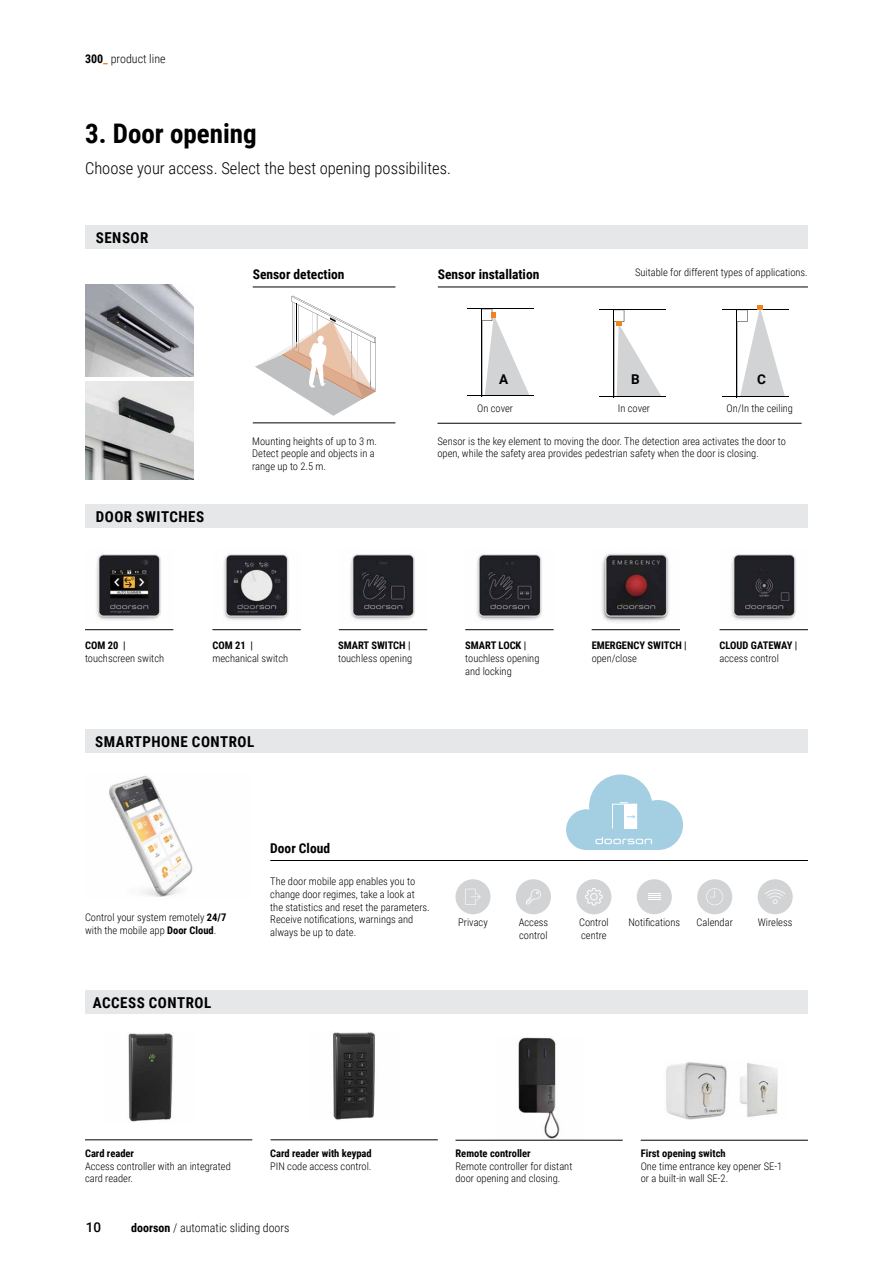
<style>
.page{position:relative;width:893px;height:1263px;background:#fff}
.page>*{position:absolute;margin:0;border:0;box-sizing:border-box;transform-origin:0 0}
.t1{font:700 27px "Roboto Condensed";color:#000}
.t2{font:300 16.5px "Roboto Condensed";color:#000}
.t3{font:700 15px "Roboto Condensed";letter-spacing:.035em;color:#000}
.t4{font:700 13.5px "Roboto Condensed";color:#000}
.t5{font:700 13.5px "Roboto";color:#000}
.t6{font:500 13.5px "Roboto";color:#000}
.t7{font:300 12px "Roboto Condensed";color:#000}
.t8{font:300 10.5px/12.6px "Roboto Condensed";color:#000}
.t9{font:700 10.5px/12.6px "Roboto Condensed";color:#000}
.s1{font-weight:700}
.s2{font-weight:700;color:#f58220}
.s3{font-weight:400}
.s4{font-weight:300}
</style>
<div class="page">
<div style="left:85px;top:504px;width:723px;height:24px;background:#e6e7e8"></div>
<div style="left:85px;top:729px;width:723px;height:24px;background:#e6e7e8"></div>
<div style="left:85px;top:990px;width:723px;height:23px;background:#e6e7e8"></div>
<img style="left:96px;top:554px;width:65px;height:66px">
<hr style="left:85px;top:629px;width:88px;height:1px;background:#000">
<hr style="left:212px;top:629px;width:89px;height:1px;background:#000">
<hr style="left:339px;top:629px;width:88px;height:1px;background:#000">
<hr style="left:465px;top:629px;width:89px;height:1px;background:#000">
<hr style="left:592px;top:629px;width:88px;height:1px;background:#000">
<hr style="left:720px;top:629px;width:88px;height:1px;background:#000">
<hr style="left:270px;top:860px;width:538px;height:1px;background:#000">
<img style="left:109px;top:776px;width:84px;height:121px">
<svg style="left:566px;top:774px;width:117px;height:76px"></svg>
<img style="left:128px;top:1033px;width:45px;height:89px">
<img style="left:333px;top:1032px;width:42px;height:88px">
<img style="left:518px;top:1037px;width:42px;height:102px">
<img style="left:666px;top:1062px;width:112px;height:58px">
<hr style="left:85px;top:1139px;width:167px;height:1px;background:#000">
<hr style="left:271px;top:1139px;width:167px;height:1px;background:#000">
<hr style="left:455px;top:1140px;width:168px;height:1px;background:#000">
<hr style="left:641px;top:1140px;width:167px;height:1px;background:#000">
<img style="left:85px;top:285px;width:109px;height:92px">
<img style="left:85px;top:382px;width:109px;height:97px">
<svg style="left:255px;top:296px;width:121px;height:120px"></svg>
<div style="left:455px;top:879px;width:35px;height:35px;background:#d1d3d4;border-radius:50%"></div>
<svg style="left:465px;top:889px;width:16px;height:16px"></svg>
<div style="left:516px;top:879px;width:35px;height:35px;background:#d1d3d4;border-radius:50%"></div>
<svg style="left:526px;top:889px;width:15px;height:15px"></svg>
<div style="left:576px;top:879px;width:35px;height:35px;background:#d1d3d4;border-radius:50%"></div>
<svg style="left:585px;top:888px;width:18px;height:17px"></svg>
<div style="left:637px;top:879px;width:35px;height:35px;background:#d1d3d4;border-radius:50%"></div>
<svg style="left:648px;top:893px;width:13px;height:7px"></svg>
<div style="left:697px;top:879px;width:35px;height:35px;background:#d1d3d4;border-radius:50%"></div>
<svg style="left:706px;top:888px;width:17px;height:17px"></svg>
<div style="left:758px;top:879px;width:35px;height:35px;background:#d1d3d4;border-radius:50%"></div>
<svg style="left:765px;top:889px;width:20px;height:15px"></svg>
<hr style="left:253px;top:287px;width:142px;height:1px;background:#000">
<hr style="left:253px;top:423px;width:142px;height:1px;background:#000">
<hr style="left:438px;top:287px;width:370px;height:1px;background:#000">
<hr style="left:437px;top:423px;width:365px;height:1px;background:#000">
<div style="left:85px;top:225px;width:723px;height:24px;background:#e6e7e8"></div>
<img style="left:223px;top:554px;width:66px;height:66px">
<img style="left:350px;top:554px;width:65px;height:66px">
<img style="left:476px;top:554px;width:66px;height:66px">
<img style="left:601px;top:553px;width:68px;height:70px">
<img style="left:731px;top:554px;width:65px;height:66px">
<svg style="left:481px;top:309px;width:48px;height:86px"></svg>
<hr style="left:467px;top:308px;width:67px;height:1px;background:#000">
<hr style="left:467px;top:395px;width:67px;height:1px;background:#000">
<hr style="left:599px;top:309px;width:67px;height:1px;background:#000">
<hr style="left:599px;top:396px;width:67px;height:1px;background:#000">
<svg style="left:613px;top:310px;width:48px;height:86px"></svg>
<hr style="left:723px;top:309px;width:66px;height:1px;background:#000">
<hr style="left:723px;top:396px;width:66px;height:1px;background:#000">
<svg style="left:736px;top:306px;width:49px;height:90px"></svg>
<p class="t7" style="left:85px;top:50px;width:82px"><span class="s1">300</span><span class="s2">_</span> product line</p>
<h1 class="t1" style="left:85px;top:115px;width:173px">3. Door opening</h1>
<h2 class="t2" style="left:85px;top:157px;width:367px">Choose your access. Select the best opening possibilites.</h2>
<h3 class="t3" style="left:96px;top:227px;width:54px">SENSOR</h3>
<h3 class="t3" style="left:96px;top:506px;width:110px">DOOR SWITCHES</h3>
<p class="t4" style="left:253px;top:264px;width:93px">Sensor detection</p>
<p class="t4" style="left:438px;top:264px;width:103px">Sensor installation</p>
<p class="t8" style="left:635px;top:266px;width:174px">Suitable for different types of applications.</p>
<p class="t5" style="left:499px;top:370px;width:11px">A</p>
<p class="t5" style="left:631px;top:370px;width:10px">B</p>
<p class="t5" style="left:757px;top:370px;width:10px">C</p>
<p class="t8" style="left:477px;top:401px;width:37px">On cover</p>
<p class="t8" style="left:618px;top:401px;width:34px">In cover</p>
<p class="t8" style="left:726px;top:401px;width:68px">On/In the ceiling</p>
<p class="t8" style="left:252px;top:434px;width:126px">Mounting heights of up to 3 m.<br>Detect people and objects in a range up to 2.5 m.</p>
<p class="t8" style="left:437px;top:434px;width:350px">Sensor is the key element to moving the door. The detection area activates the door to open, while the safety area provides pedestrian safety when the door is closing.</p>
<p class="t8" style="left:85px;top:639px;width:81px"><span class="s1">COM 20</span> <span class="s3">| </span>touchscreen switch</p>
<p class="t9" style="left:592px;top:639px;width:97px">EMERGENCY SWITCH <span class="s3">| </span><span class="s4">open/close</span></p>
<p class="t8" style="left:212px;top:639px;width:77px"><span class="s1">COM 21</span> <span class="s3">| </span>mechanical switch</p>
<p class="t8" style="left:720px;top:639px;width:79px"><span class="s1">CLOUD GATEWAY</span> <span class="s3">| </span>access control</p>
<p class="t8" style="left:338px;top:639px;width:76px"><span class="s1">SMART SWITCH</span> <span class="s3">| </span>touchless opening</p>
<p class="t8" style="left:465px;top:639px;width:76px"><span class="s1">SMART LOCK</span> <span class="s3">| </span>touchless opening and locking</p>
<h3 class="t3" style="left:95px;top:731px;width:161px">SMARTPHONE CONTROL</h3>
<p class="t8" style="left:85px;top:911px;width:143px">Control your system remotely <span class="s1">24/7 </span>with the mobile app <span class="s1">Door Cloud</span>.</p>
<h3 class="t3" style="left:93px;top:992px;width:120px">ACCESS CONTROL</h3>
<p class="t4" style="left:270px;top:838px;width:61px">Door Cloud</p>
<p class="t8" style="left:270px;top:875px;width:161px">The door mobile app enables you to change door regimes, take a look at the statistics and reset the parameters.<br>Receive notifications, warnings and always be up to date.</p>
<p class="t8" style="left:458px;top:915px;width:31px">Privacy</p>
<p class="t8" style="left:519px;top:915px;width:31px">Access control</p>
<p class="t8" style="left:579px;top:915px;width:31px">Control centre</p>
<p class="t8" style="left:628px;top:915px;width:53px">Notifications</p>
<p class="t8" style="left:697px;top:915px;width:38px">Calendar</p>
<p class="t8" style="left:758px;top:915px;width:36px">Wireless</p>
<p class="t9" style="left:85px;top:1147px;width:51px">Card reader</p>
<p class="t8" style="left:85px;top:1159px;width:147px">Access controller with an integrated card reader.</p>
<p class="t9" style="left:270px;top:1147px;width:103px">Card reader with keypad</p>
<p class="t8" style="left:270px;top:1159px;width:103px">PIN code access control.</p>
<p class="t6" style="left:86px;top:1218px;width:17px">10</p>
<p class="t7" style="left:131px;top:1220px;width:160px"><span class="s1">doorson</span> / automatic sliding doors</p>
<p class="t9" style="left:455px;top:1147px;width:77px">Remote controller</p>
<p class="t8" style="left:455px;top:1159px;width:118px">Remote controller for distant door opening and closing.</p>
<p class="t9" style="left:641px;top:1147px;width:86px">First opening switch</p>
<p class="t8" style="left:641px;top:1159px;width:143px">One time entrance key opener SE-1 or a built-in wall SE-2.</p>
</div>
